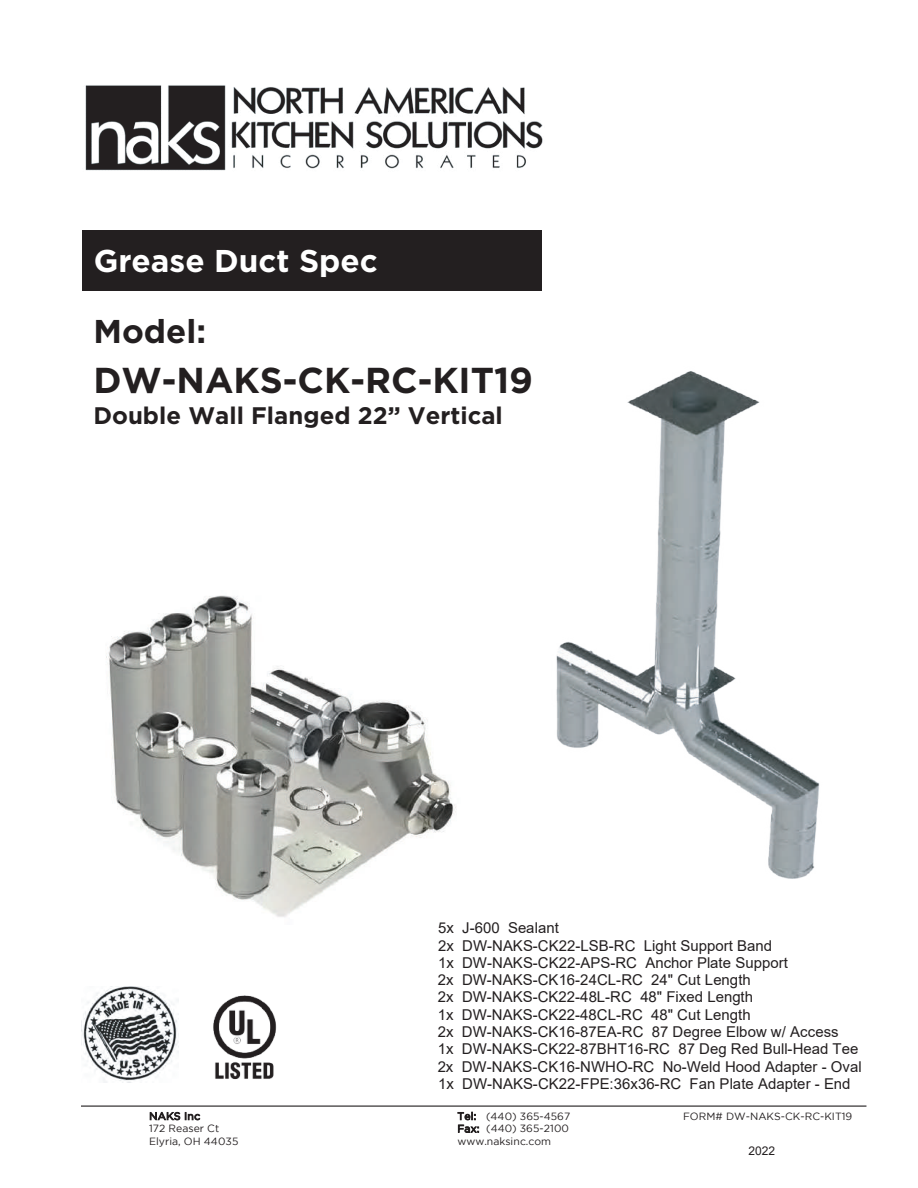
<style>
.page{position:relative;width:918px;height:1188px;background:#fff}
.page>*{position:absolute;margin:0;border:0;box-sizing:border-box;transform-origin:0 0}
.t1{font:700 36px "Gotham";color:#231f20}
.t2{font:700 33px "Gotham";color:#231f20}
.t3{font:700 31.5px "Gotham";color:#fff}
.t4{font:700 24px "Gotham";color:#231f20}
.t5{font:15px/17.2px "Arial";color:#231f20}
.t6{font:12px "Arial";color:#231f20}
.t7{font:10.5px "Gotham";letter-spacing:.005em;color:#231f20}
</style>
<div class="page">
<svg style="left:150px;top:1112px;width:50px;height:8px"></svg>
<svg style="left:458px;top:1112px;width:21px;height:21px"></svg>
<img style="left:106px;top:595px;width:350px;height:322px">
<img style="left:85px;top:85px;width:458px;height:86px">
<div style="left:82px;top:230px;width:460px;height:61px;background:#231f20"></div>
<img style="left:81px;top:987px;width:98px;height:96px">
<hr style="left:81px;top:1106px;width:785px;height:1px;background:#231f20">
<img style="left:556px;top:371px;width:264px;height:508px">
<div style="left:427px;top:914px;width:452px;height:186px;background:#fff"></div>
<img style="left:213px;top:995px;width:64px;height:85px">
<h3 class="t3" style="left:94px;top:242px;width:286px">Grease Duct Spec</h3>
<h2 class="t2" style="left:93px;top:312px;width:114px">Model:</h2>
<h1 class="t1" style="left:93px;top:359px;width:441px">DW-NAKS-CK-RC-KIT19</h1>
<h3 class="t4" style="left:93px;top:402px;width:411px">Double Wall Flanged 22” Vertical</h3>
<p class="t5" style="left:438px;top:919px;width:426px">5x J-600 Sealant<br>2x DW-NAKS-CK22-LSB-RC Light Support Band<br>1x DW-NAKS-CK22-APS-RC Anchor Plate Support<br>2x DW-NAKS-CK16-24CL-RC 24" Cut Length<br>2x DW-NAKS-CK22-48L-RC 48" Fixed Length<br>1x DW-NAKS-CK22-48CL-RC 48" Cut Length<br>2x DW-NAKS-CK16-87EA-RC 87 Degree Elbow w/ Access<br>1x DW-NAKS-CK22-87BHT16-RC 87 Deg Red Bull-Head Tee 2x DW-NAKS-CK16-NWHO-RC No-Weld Hood Adapter - Oval 1x DW-NAKS-CK22-FPE:36x36-RC Fan Plate Adapter - End</p>
<p class="t7" style="left:457px;top:1110px;width:114px">Tel: (440) 365-4567</p>
<p class="t7" style="left:683px;top:1110px;width:171px">FORM# DW-NAKS-CK-RC-KIT19</p>
<p class="t7" style="left:149px;top:1123px;width:72px">172 Reaser Ct</p>
<p class="t7" style="left:457px;top:1123px;width:113px">Fax: (440) 365-2100</p>
<p class="t7" style="left:149px;top:1136px;width:91px">Elyria, OH 44035</p>
<p class="t7" style="left:457px;top:1136px;width:95px">www.naksinc.com</p>
<p class="t6" style="left:749px;top:1143px;width:28px">2022</p>
</div>
